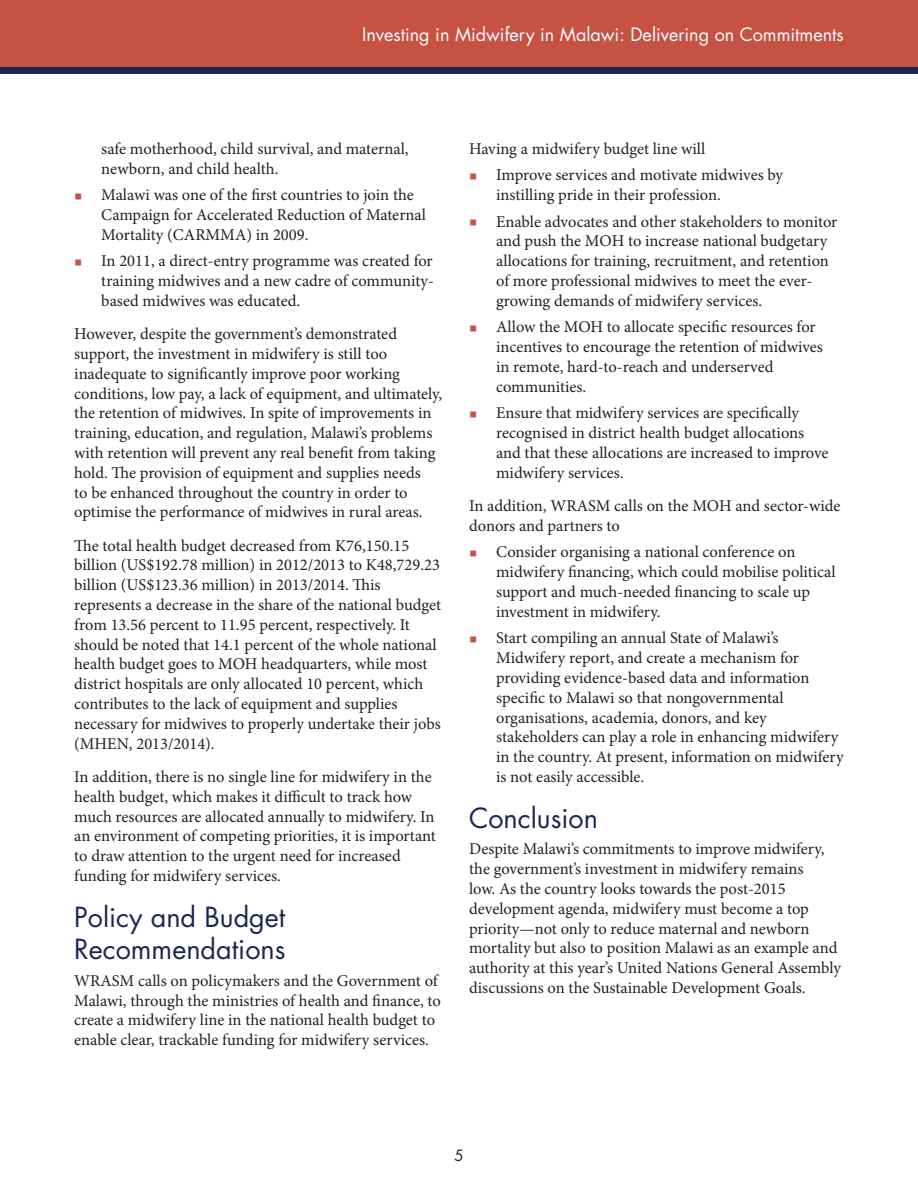
<style>
.page{position:relative;width:918px;height:1188px;background:#fff}
.page>*{position:absolute;margin:0;border:0;box-sizing:border-box;transform-origin:0 0}
.Heading_1{font:27px/32.4px "Futura Std";color:#182754}
.t1{font:18px "Futura Std";color:#fff}
.Body{font:16.5px/19.8px "Minion Pro";color:#231f20}
.t2{font:15px "Futura Std";color:#231f20}
</style>
<div class="page">
<div style="left:0;top:0;width:918px;height:68px;background:#c55243"></div>
<div style="left:0;top:68px;width:918px;height:6px;background:#182754"></div>
<p class="t1" style="left:362px;top:23px;width:483px">Investing in Midwifery in Malawi: Delivering on Commitments</p>
<p class="Body" style="left:101px;top:139px;width:309px">safe motherhood, child survival, and maternal, newborn, and child health.</p>
<p class="Body" style="left:101px;top:185px;width:326px">Malawi was one of the first countries to join the<br>Campaign for Accelerated Reduction of Maternal<br>Mortality (CARMMA) in 2009.</p>
<p class="Body" style="left:101px;top:251px;width:334px;text-align:justify">In 2011, a direct-entry programme was created for training midwives and a new cadre of community&shy;based midwives was educated.</p>
<p class="Body" style="left:74px;top:324px;width:370px">However, despite the government’s demonstrated support, the investment in midwifery is still too inadequate to significantly improve poor working conditions, low pay, a lack of equipment, and ultimately, the retention of midwives. In spite of improvements in training, education, and regulation, Malawi’s problems with retention will prevent any real benefit from taking hold. The provision of equipment and supplies needs<br>to be enhanced throughout the country in order to optimise the performance of midwives in rural areas.</p>
<p class="Body" style="left:74px;top:536px;width:368px">The total health budget decreased from K76,150.15 billion (US$192.78 million) in 2012/2013 to K48,729.23 billion (US$123.36 million) in 2013/2014. This represents a decrease in the share of the national budget from 13.56 percent to 11.95 percent, respectively. It should be noted that 14.1 percent of the whole national health budget goes to MOH headquarters, while most district hospitals are only allocated 10 percent, which contributes to the lack of equipment and supplies necessary for midwives to properly undertake their jobs (MHEN, 2013/2014).</p>
<p class="Body" style="left:74px;top:767px;width:363px">In addition, there is no single line for midwifery in the health budget, which makes it difficult to track how much resources are allocated annually to midwifery. In an environment of competing priorities, it is important to draw attention to the urgent need for increased funding for midwifery services.</p>
<p class="Heading_1" style="left:74px;top:901px;width:213px">Policy and Budget<br>Recommendations</p>
<p class="Body" style="left:74px;top:971px;width:368px">WRASM calls on policymakers and the Government of Malawi, through the ministries of health and finance, to create a midwifery line in the national health budget to enable clear, trackable funding for midwifery services.</p>
<p class="Body" style="left:469px;top:139px;width:238px">Having a midwifery budget line will</p>
<p class="Body" style="left:496px;top:165px;width:289px">Improve services and motivate midwives by instilling pride in their profession.</p>
<p class="Body" style="left:496px;top:212px;width:343px">Enable advocates and other stakeholders to monitor and push the MOH to increase national budgetary allocations for training, recruitment, and retention of more professional midwives to meet the ever&shy;growing demands of midwifery services.</p>
<p class="Body" style="left:496px;top:317px;width:328px">Allow the MOH to allocate specific resources for incentives to encourage the retention of midwives in remote, hard-to-reach and underserved communities.</p>
<p class="Body" style="left:496px;top:403px;width:334px">Ensure that midwifery services are specifically recognised in district health budget allocations and that these allocations are increased to improve midwifery services.</p>
<p class="Body" style="left:469px;top:496px;width:373px">In addition, WRASM calls on the MOH and sector-wide donors and partners to</p>
<p class="Body" style="left:496px;top:542px;width:341px">Consider organising a national conference on midwifery financing, which could mobilise political support and much-needed financing to scale up investment in midwifery.</p>
<p class="Body" style="left:496px;top:628px;width:349px">Start compiling an annual State of Malawi’s Midwifery report, and create a mechanism for providing evidence-based data and information specific to Malawi so that nongovernmental organisations, academia, donors, and key stakeholders can play a role in enhancing midwifery in the country. At present, information on midwifery is not easily accessible.</p>
<p class="Heading_1" style="left:469px;top:802px;width:130px">Conclusion</p>
<p class="Body" style="left:469px;top:839px;width:373px">Despite Malawi’s commitments to improve midwifery, the government’s investment in midwifery remains<br>low. As the country looks towards the post-2015 development agenda, midwifery must become a top priority—not only to reduce maternal and newborn mortality but also to position Malawi as an example and authority at this year’s United Nations General Assembly discussions on the Sustainable Development Goals.</p>
<p class="t2" style="left:454px;top:1146px;width:11px">5</p>
</div>
